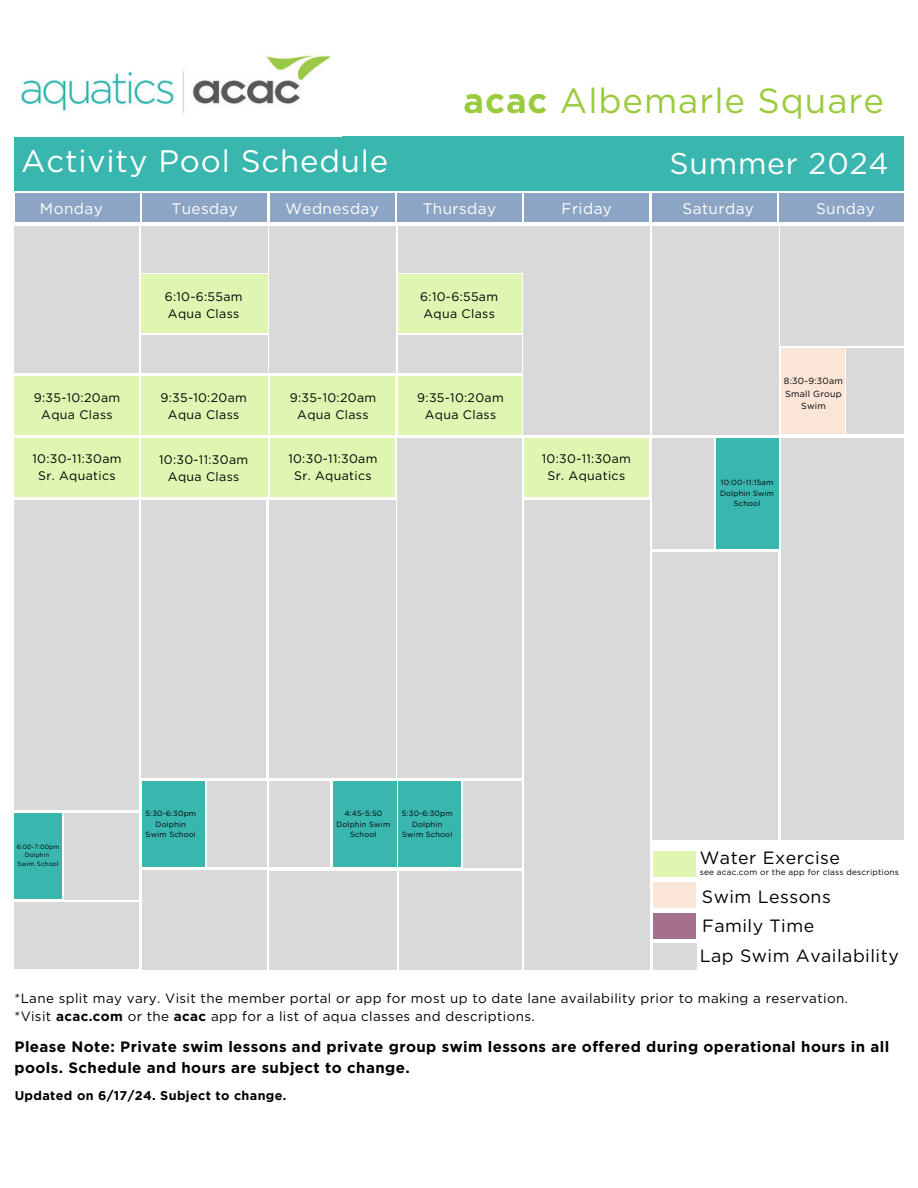
<style>
.page{position:relative;width:918px;height:1188px;background:#fff}
.page>*{position:absolute;margin:0;border:0;box-sizing:border-box;transform-origin:0 0}
.t1{font:34.95px "Gotham";letter-spacing:.025em;color:#9acb3c}
.t2{font:31.05px "Gotham";letter-spacing:.025em;color:#fff}
.t3{font:30px "Gotham";letter-spacing:.025em;color:#fff}
.t4{font:17.7px/29.2px "Gotham";letter-spacing:.025em;color:#000}
.t5{font:15.3px "Gotham";letter-spacing:.025em;color:#fff}
.t6{font:700 15px/20.7px "Gotham";letter-spacing:.025em;color:#000}
.t7{font:13.35px/17.9px "Gotham";letter-spacing:.025em;color:#000}
.t8{font:700 12.6px "Gotham";letter-spacing:.025em;color:#000}
.t9{font:12.3px/17px "Gotham";letter-spacing:.025em;color:#000;text-align:center}
.t10{font:8.85px/12.1px "Gotham";letter-spacing:.025em;color:#000;text-align:center}
.t11{font:8.25px "Gotham";letter-spacing:.025em;color:#000}
.t12{font:7.5px/10.4px "Gotham";letter-spacing:.025em;color:#000;text-align:center}
.t13{font:6.15px/8.6px "Gotham";letter-spacing:.025em;color:#000;text-align:center}
.s1{font-weight:700}
</style>
<div class="page">
<div style="left:15px;top:136px;width:889px;height:54px;background:#39b6ae"></div>
<div style="left:15px;top:194px;width:124px;height:28px;background:#8ca5c4"></div>
<div style="left:142px;top:194px;width:125px;height:28px;background:#8ca5c4"></div>
<div style="left:270px;top:194px;width:125px;height:28px;background:#8ca5c4"></div>
<div style="left:397px;top:194px;width:125px;height:28px;background:#8ca5c4"></div>
<div style="left:524px;top:194px;width:125px;height:28px;background:#8ca5c4"></div>
<div style="left:652px;top:194px;width:125px;height:28px;background:#8ca5c4"></div>
<div style="left:779px;top:194px;width:125px;height:28px;background:#8ca5c4"></div>
<div style="left:15px;top:226px;width:124px;height:146px;background:#d9d9d9"></div>
<div style="left:15px;top:376px;width:124px;height:58px;background:#def6b1"></div>
<div style="left:15px;top:438px;width:124px;height:58px;background:#def6b1"></div>
<div style="left:15px;top:500px;width:124px;height:310px;background:#d9d9d9"></div>
<div style="left:141px;top:226px;width:127px;height:47px;background:#d9d9d9"></div>
<div style="left:141px;top:275px;width:127px;height:58px;background:#def6b1"></div>
<div style="left:141px;top:336px;width:127px;height:37px;background:#d9d9d9"></div>
<div style="left:141px;top:376px;width:127px;height:58px;background:#def6b1"></div>
<div style="left:141px;top:438px;width:127px;height:58px;background:#def6b1"></div>
<div style="left:141px;top:500px;width:125px;height:278px;background:#d9d9d9"></div>
<div style="left:142px;top:781px;width:63px;height:86px;background:#39b6ae"></div>
<div style="left:207px;top:781px;width:59px;height:86px;background:#d9d9d9"></div>
<div style="left:142px;top:870px;width:124px;height:99px;background:#d9d9d9"></div>
<div style="left:269px;top:226px;width:126px;height:147px;background:#d9d9d9"></div>
<div style="left:271px;top:376px;width:124px;height:58px;background:#def6b1"></div>
<div style="left:271px;top:438px;width:124px;height:58px;background:#def6b1"></div>
<div style="left:269px;top:500px;width:126px;height:278px;background:#d9d9d9"></div>
<div style="left:333px;top:781px;width:64px;height:86px;background:#39b6ae"></div>
<div style="left:269px;top:781px;width:61px;height:86px;background:#d9d9d9"></div>
<div style="left:269px;top:871px;width:128px;height:98px;background:#d9d9d9"></div>
<div style="left:398px;top:226px;width:124px;height:47px;background:#d9d9d9"></div>
<div style="left:398px;top:275px;width:124px;height:58px;background:#def6b1"></div>
<div style="left:398px;top:336px;width:124px;height:37px;background:#d9d9d9"></div>
<div style="left:398px;top:376px;width:124px;height:58px;background:#def6b1"></div>
<div style="left:397px;top:438px;width:125px;height:340px;background:#d9d9d9"></div>
<div style="left:398px;top:781px;width:63px;height:86px;background:#39b6ae"></div>
<div style="left:463px;top:781px;width:59px;height:86px;background:#d9d9d9"></div>
<div style="left:400px;top:871px;width:122px;height:98px;background:#d9d9d9"></div>
<div style="left:523px;top:226px;width:127px;height:208px;background:#d9d9d9"></div>
<div style="left:524px;top:438px;width:125px;height:58px;background:#def6b1"></div>
<div style="left:524px;top:500px;width:126px;height:469px;background:#d9d9d9"></div>
<div style="left:652px;top:226px;width:126px;height:208px;background:#d9d9d9"></div>
<div style="left:716px;top:438px;width:62px;height:111px;background:#39b6ae"></div>
<div style="left:652px;top:438px;width:61px;height:111px;background:#d9d9d9"></div>
<div style="left:652px;top:552px;width:126px;height:287px;background:#d9d9d9"></div>
<div style="left:653px;top:852px;width:43px;height:25px;background:#def6b1"></div>
<div style="left:653px;top:882px;width:43px;height:26px;background:#fae5d7"></div>
<div style="left:653px;top:913px;width:43px;height:26px;background:#a66f8b"></div>
<svg style="left:653px;top:944px;width:43px;height:25px"></svg>
<img style="left:21px;top:54px;width:310px;height:61px">
<div style="left:15px;top:813px;width:47px;height:86px;background:#39b6ae"></div>
<div style="left:65px;top:813px;width:74px;height:86px;background:#d9d9d9"></div>
<div style="left:14px;top:902px;width:125px;height:67px;background:#d9d9d9"></div>
<div style="left:781px;top:348px;width:64px;height:86px;background:#fae5d7"></div>
<div style="left:847px;top:348px;width:57px;height:86px;background:#d9d9d9"></div>
<div style="left:781px;top:226px;width:123px;height:120px;background:#d9d9d9"></div>
<div style="left:782px;top:438px;width:122px;height:401px;background:#d9d9d9"></div>
<h1 class="t1" style="left:464px;top:78px;width:422px"><span class="s1">acac</span> Albemarle Square</h1>
<h2 class="t2" style="left:21px;top:141px;width:369px">Activity Pool Schedule</h2>
<h3 class="t3" style="left:670px;top:144px;width:221px">Summer 2024</h3>
<p class="t5" style="left:40px;top:198px;width:64px">Monday</p>
<p class="t5" style="left:171px;top:199px;width:68px">Tuesday</p>
<p class="t5" style="left:285px;top:199px;width:95px">Wednesday</p>
<p class="t5" style="left:423px;top:199px;width:75px">Thursday</p>
<p class="t5" style="left:562px;top:199px;width:52px">Friday</p>
<p class="t5" style="left:683px;top:199px;width:73px">Saturday</p>
<p class="t5" style="left:816px;top:199px;width:60px">Sunday</p>
<p class="t9" style="left:34px;top:389px;width:88px">9:35-10:20am<br>Aqua Class</p>
<p class="t9" style="left:32px;top:450px;width:91px">10:30-11:30am<br>Sr. Aquatics</p>
<p class="t9" style="left:165px;top:287px;width:79px;text-align:left">6:10-6:55am<br>Aqua Class</p>
<p class="t9" style="left:160px;top:389px;width:88px">9:35-10:20am<br>Aqua Class</p>
<p class="t9" style="left:159px;top:451px;width:91px">10:30-11:30am<br>Aqua Class</p>
<p class="t9" style="left:290px;top:389px;width:88px">9:35-10:20am<br>Aqua Class</p>
<p class="t9" style="left:288px;top:450px;width:91px">10:30-11:30am<br>Sr. Aquatics</p>
<p class="t9" style="left:420px;top:287px;width:79px;text-align:left">6:10-6:55am<br>Aqua Class</p>
<p class="t9" style="left:417px;top:389px;width:88px">9:35-10:20am<br>Aqua Class</p>
<p class="t9" style="left:542px;top:450px;width:91px">10:30-11:30am<br>Sr. Aquatics</p>
<p class="t10" style="left:784px;top:375px;width:61px">8:30-9:30am<br>Small Group<br>Swim</p>
<p class="t12" style="left:720px;top:477px;width:55px">10:00-11:15am<br>Dolphin Swim<br>School</p>
<p class="t12" style="left:145px;top:808px;width:52px">5:30-6:30pm<br>Dolphin<br>Swim School</p>
<p class="t12" style="left:336px;top:808px;width:55px">4:45-5:50<br>Dolphin Swim<br>School</p>
<p class="t12" style="left:402px;top:808px;width:52px">5:30-6:30pm<br>Dolphin<br>Swim School</p>
<p class="t13" style="left:17px;top:842px;width:44px">6:00-7:00pm<br>Dolphin<br>Swim School</p>
<h3 class="t4" style="left:700px;top:842px;width:142px">Water Exercise</h3>
<p class="t11" style="left:700px;top:867px;width:201px">see acac.com or the app for class descriptions</p>
<h3 class="t4" style="left:700px;top:882px;width:201px">Swim Lessons<br>Family Time<br>Lap Swim Availability</h3>
<p class="t7" style="left:15px;top:989px;width:835px">*Lane split may vary. Visit the member portal or app for most up to date lane availability prior to making a reservation. *Visit <span class="s1">acac.com</span> or the <span class="s1">acac</span> app for a list of aqua classes and descriptions.</p>
<p class="t6" style="left:15px;top:1037px;width:876px">Please Note: Private swim lessons and private group swim lessons are offered during operational hours in all pools. Schedule and hours are subject to change.</p>
<p class="t8" style="left:15px;top:1087px;width:273px">Updated on 6/17/24. Subject to change.</p>
</div>
